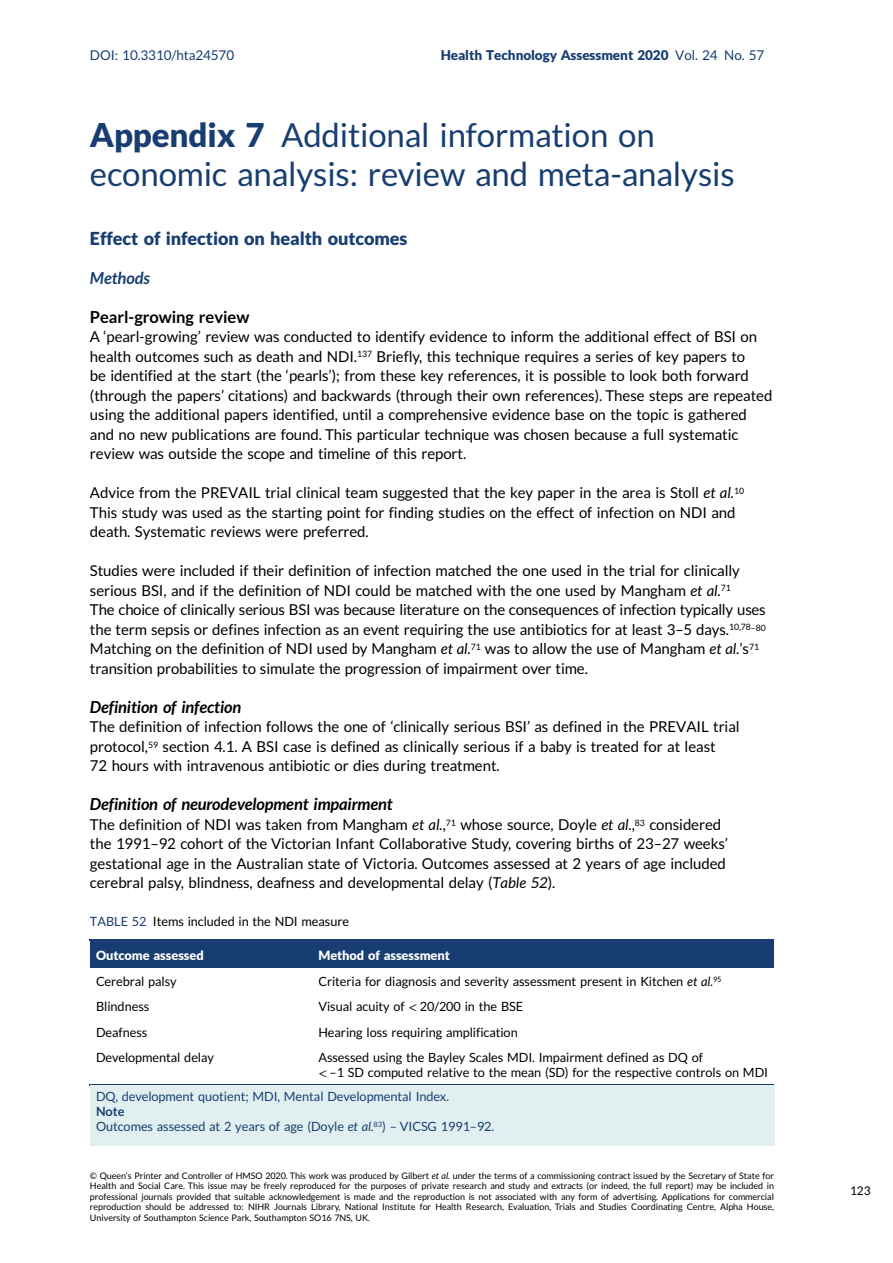
<style>
.page{position:relative;width:893px;height:1263px;background:#fff}
.page>*{position:absolute;margin:0;border:0;box-sizing:border-box;transform-origin:0 0}
.t1{font:33px/39px "Adv T Ta 9 c 1 b 374";color:#183e71}
.t2{font:18px "Adv T Tfac 587 ca.B";color:#183e71}
.t3{font:16.5px "Adv TT9 c 438 aa 4.BI";color:#000}
.t4{font:16.5px "Adv TT6071803 a.B";color:#000}
.t5{font:16.5px "Adv TT9 c 438 aa 4.BI";color:#183e71}
.t6{font:15px/19.5px "Adv T Ta 9 c 1 b 374";color:#000}
.t7{font:13.5px "Adv T Tfac 587 ca.B";color:#183e71}
.t8{font:13.5px "Adv T Ta 9 c 1 b 374";color:#183e71}
.t9{font:12.75px/15px "Adv T Ta 9 c 1 b 374";color:#000}
.t10{font:12.75px "Adv T Ta 9 c 1 b 374";color:#183e71}
.t11{font:12.75px "Adv T Tfac 587 ca.B";color:#fff}
.t12{font:12.75px "Adv TT6071803 a.B";color:#183e71}
.t13{font:12px "Adv T Ta 9 c 1 b 374";color:#000}
.t14{font:9px/10.5px "Adv T Ta 9 c 1 b 374";color:#000;text-align:justify}
.s1{font-family:"Adv T Ta 9 c 1 b 374"}
.s2{font-family:"Adv T Tfac 587 ca.B"}
.s3{font-style:inherit}
.s4{font-family:"Adv T Teb 5 f 0 e 55.I"}
.s5{color:#183e71}
.s6{font-family:"Adv T Td 877 c 31 c"}
</style>
<div class="page">
<div style="left:90px;top:941px;width:228px;height:26px;background:#183e71"></div>
<div style="left:214px;top:941px;width:560px;height:26px;background:#183e71"></div>
<hr style="left:90px;top:939px;width:684px;height:2px;background:#183e71">
<hr style="left:90px;top:1084px;width:684px;height:1px;background:#183e71">
<div style="left:90px;top:1085px;width:684px;height:31px;background:#e1eff0"></div>
<div style="left:90px;top:1115px;width:684px;height:31px;background:#e1eff0"></div>
<p class="t8" style="left:90px;top:48px;width:146px">DOI: 10.3310/hta24570</p>
<p class="t7" style="left:441px;top:49px;width:325px">Health Technology Assessment 2020 <span class="s1">Vol. 24 No. 57</span></p>
<h1 class="t1" style="left:90px;top:116px;width:646px"><span class="s2">Appendix 7</span> Additional information on economic analysis: review and meta-analysis</h1>
<p class="t2" style="left:90px;top:230px;width:319px">Effect of infection on health outcomes</p>
<p class="t5" style="left:90px;top:271px;width:61px">Methods</p>
<p class="t4" style="left:90px;top:310px;width:161px">Pearl-growing review</p>
<p class="t6" style="left:90px;top:327px;width:684px">A <span class="s3">‘</span>pearl-growing<span class="s3">’</span> review was conducted to identify evidence to inform the additional effect of BSI on health outcomes such as death and NDI.<sup>137</sup> Briefly, this technique requires a series of key papers to<br>be identified at the start (the <span class="s3">‘</span>pearls<span class="s3">’</span>); from these key references, it is possible to look both forward (through the papers<span class="s3">’</span> citations) and backwards (through their own references). These steps are repeated using the additional papers identified, until a comprehensive evidence base on the topic is gathered and no new publications are found. This particular technique was chosen because a full systematic review was outside the scope and timeline of this report.</p>
<p class="t6" style="left:90px;top:483px;width:656px">Advice from the PREVAIL trial clinical team suggested that the key paper in the area is Stoll <span class="s4">et al.</span><sup>10<br></sup>This study was used as the starting point for finding studies on the effect of infection on NDI and death. Systematic reviews were preferred.</p>
<p class="t6" style="left:90px;top:561px;width:677px">Studies were included if their definition of infection matched the one used in the trial for clinically serious BSI, and if the definition of NDI could be matched with the one used by Mangham <span class="s4">et al.</span><sup>71<br></sup>The choice of clinically serious BSI was because literature on the consequences of infection typically uses the term sepsis or defines infection as an event requiring the use antibiotics for at least 3<span class="s3">–</span>5 days.<sup>10,78</sup><sup>–</sup><sup>80<br></sup>Matching on the definition of NDI used by Mangham <span class="s4">et al.</span><sup>71</sup> was to allow the use of Mangham <span class="s4">et al.</span><span class="s3">’</span>s<sup>71 </sup>transition probabilities to simulate the progression of impairment over time.</p>
<p class="t3" style="left:90px;top:700px;width:153px">Definition of infection</p>
<p class="t6" style="left:90px;top:717px;width:651px">The definition of infection follows the one of <span class="s3">‘</span>clinically serious BSI<span class="s3">’</span> as defined in the PREVAIL trial protocol,<sup>59</sup> section 4.1. A BSI case is defined as clinically serious if a baby is treated for at least<br>72 hours with intravenous antibiotic or dies during treatment.</p>
<p class="t3" style="left:90px;top:797px;width:304px">Definition of neurodevelopment impairment</p>
<p class="t6" style="left:90px;top:814px;width:640px">The definition of NDI was taken from Mangham <span class="s4">et al.</span>,<sup>71</sup> whose source, Doyle <span class="s4">et al.</span>,<sup>83</sup> considered the 1991<span class="s3">–</span>92 cohort of the Victorian Infant Collaborative Study, covering births of 23<span class="s3">–</span>27 weeks<span class="s3">’ </span>gestational age in the Australian state of Victoria. Outcomes assessed at 2 years of age included cerebral palsy, blindness, deafness and developmental delay (<span class="s4">Table 52</span>).</p>
<p class="t9" style="left:90px;top:914px;width:261px"><span class="s5">TABLE 52</span> Items included in the NDI measure</p>
<p class="t11" style="left:96px;top:950px;width:109px">Outcome assessed</p>
<p class="t11" style="left:318px;top:950px;width:133px">Method of assessment</p>
<p class="t9" style="left:96px;top:974px;width:82px">Cerebral palsy</p>
<p class="t9" style="left:318px;top:974px;width:405px">Criteria for diagnosis and severity assessment present in Kitchen <span class="s4">et al.</span><sup>95</sup></p>
<p class="t9" style="left:96px;top:999px;width:55px">Blindness</p>
<p class="t9" style="left:318px;top:999px;width:206px">Visual acuity of <span class="s6">&lt;</span> 20/200 in the BSE</p>
<p class="t9" style="left:96px;top:1025px;width:53px">Deafness</p>
<p class="t9" style="left:318px;top:1025px;width:201px">Hearing loss requiring amplification</p>
<p class="t9" style="left:96px;top:1050px;width:120px">Developmental delay</p>
<p class="t9" style="left:318px;top:1050px;width:451px">Assessed using the Bayley Scales MDI. Impairment defined as DQ of<br><span class="s6">&lt;</span> <span class="s3">–</span>1 SD computed relative to the mean (SD) for the respective controls on MDI</p>
<p class="t10" style="left:96px;top:1089px;width:354px">DQ, development quotient; MDI, Mental Developmental Index.</p>
<p class="t12" style="left:96px;top:1105px;width:30px">Note</p>
<p class="t10" style="left:96px;top:1119px;width:400px">Outcomes assessed at 2 years of age (Doyle <span class="s4">et al.</span><sup>83</sup>) <span class="s3">–</span> VICSG 1991<span class="s3">–</span>92.</p>
<p class="t14" style="left:90px;top:1170px;width:686px">© Queen<span class="s3">’</span>s Printer and Controller of HMSO 2020. This work was produced by Gilbert <span class="s4">et al.</span> under the terms of a commissioning contract issued by the Secretary of State for Health and Social Care. This issue may be freely reproduced for the purposes of private research and study and extracts (or indeed, the full report) may be included in professional journals provided that suitable acknowledgement is made and the reproduction is not associated with any form of advertising. Applications for commercial reproduction should be addressed to: NIHR Journals Library, National Institute for Health Research, Evaluation, Trials and Studies Coordinating Centre, Alpha House, University of Southampton Science Park, Southampton SO16 7NS, UK.</p>
<p class="t13" style="left:850px;top:1184px;width:22px">123</p>
</div>
